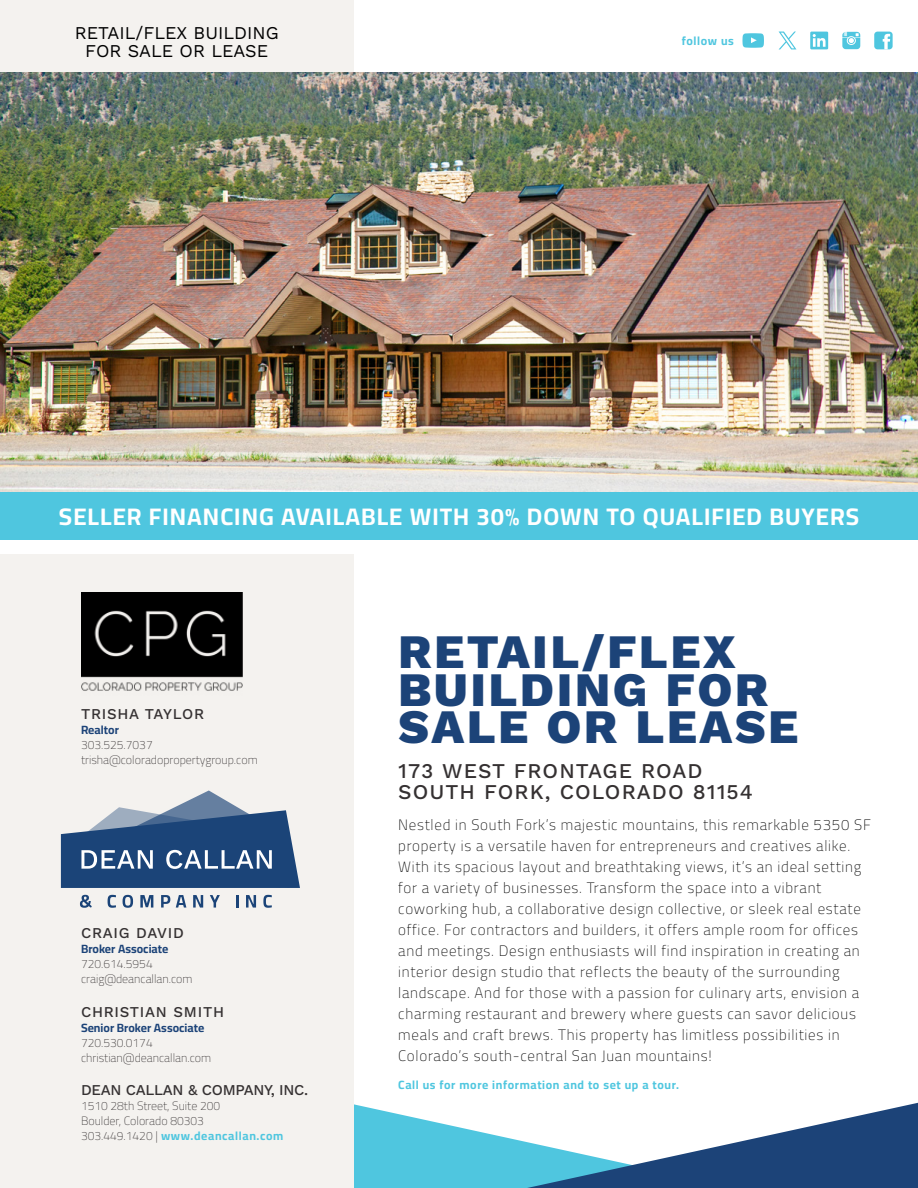
<style>
.page{position:relative;width:918px;height:1188px;background:#fff}
.page>*{position:absolute;margin:0;border:0;box-sizing:border-box;transform-origin:0 0}
.t1{font:800 48px/37.5px "Work Sans";letter-spacing:.05em;color:#1c4378}
.t2{font:24px "Cairo";letter-spacing:.04em;color:#fff}
.t3{font:500 21px/21px "Work Sans";letter-spacing:.05em;color:#353132}
.t4{font:18px/18px "Work Sans";color:#000;text-align:center}
.t5{font:15px/21px "Cairo";letter-spacing:.05em;color:#000}
.t6{font:500 15px "Work Sans";letter-spacing:.05em;color:#353132}
.t7{font:500 15px "Work Sans";letter-spacing:-.02em;color:#353132}
.t8{font:12px/15px "Cairo";color:#353132}
.t9{font:12px "Cairo";letter-spacing:.05em;color:#4fc6df}
.t10{font:12px "Cairo";color:#1c4378}
.s1{color:#4fc6df}
</style>
<div class="page">
<svg style="left:354px;top:1104px;width:173px;height:84px;fill:#4fc6df"></svg>
<div style="left:0;top:549px;width:354px;height:639px;background:#f4f2ef"></div>
<div style="left:0;top:0;width:354px;height:73px;background:#f4f2ef"></div>
<svg style="left:527px;top:1103px;width:391px;height:85px"></svg>
<img style="left:0;top:73px;width:918px;height:419px">
<div style="left:0;top:540px;width:354px;height:14px;background:#fff"></div>
<svg style="left:842px;top:32px;width:18px;height:17px"></svg>
<div style="left:810px;top:32px;width:18px;height:17px;background:#4fc6df"></div>
<svg style="left:813px;top:34px;width:13px;height:13px"></svg>
<div style="left:874px;top:32px;width:19px;height:17px;background:#4fc6df;border-radius:3px"></div>
<svg style="left:883px;top:34px;width:7px;height:15px"></svg>
<svg style="left:742px;top:33px;width:22px;height:15px"></svg>
<svg style="left:779px;top:32px;width:17px;height:17px"></svg>
<svg style="left:61px;top:791px;width:239px;height:97px"></svg>
<svg style="left:80px;top:895px;width:12px;height:13px"></svg>
<svg style="left:108px;top:895px;width:8px;height:13px"></svg>
<svg style="left:123px;top:895px;width:10px;height:13px"></svg>
<svg style="left:140px;top:895px;width:13px;height:13px"></svg>
<svg style="left:161px;top:895px;width:9px;height:13px"></svg>
<svg style="left:176px;top:895px;width:10px;height:13px"></svg>
<svg style="left:193px;top:895px;width:10px;height:13px"></svg>
<svg style="left:210px;top:895px;width:10px;height:13px"></svg>
<svg style="left:236px;top:895px;width:2px;height:13px"></svg>
<svg style="left:246px;top:895px;width:10px;height:13px"></svg>
<svg style="left:263px;top:895px;width:9px;height:13px"></svg>
<div style="left:0;top:492px;width:918px;height:48px;background:#4fc6df"></div>
<img style="left:81px;top:593px;width:162px;height:98px">
<p class="t4" style="left:75px;top:23px;width:205px">RETAIL/FLEX BUILDING<br>FOR SALE OR LEASE</p>
<p class="t9" style="left:682px;top:32px;width:54px">follow us</p>
<h2 class="t2" style="left:59px;top:499px;width:802px">SELLER FINANCING AVAILABLE WITH 30% DOWN TO QUALIFIED BUYERS</h2>
<p class="t6" style="left:81px;top:705px;width:125px">TRISHA TAYLOR</p>
<p class="t10" style="left:81px;top:720px;width:39px">Realtor</p>
<p class="t8" style="left:81px;top:737px;width:178px">303.525.7037 trisha@coloradopropertygroup.com</p>
<p class="t6" style="left:81px;top:924px;width:104px">CRAIG DAVID</p>
<p class="t10" style="left:81px;top:940px;width:89px">Broker Associate</p>
<p class="t8" style="left:81px;top:956px;width:113px">720.614.5954 craig@deancallan.com</p>
<p class="t6" style="left:81px;top:1003px;width:145px">CHRISTIAN SMITH</p>
<p class="t10" style="left:81px;top:1019px;width:125px">Senior Broker Associate</p>
<p class="t8" style="left:81px;top:1035px;width:132px">720.530.0174 christian@deancallan.com</p>
<p class="t7" style="left:81px;top:1081px;width:229px">DEAN CALLAN &amp; COMPANY, INC.</p>
<p class="t8" style="left:81px;top:1099px;width:204px">1510 28th Street, Suite 200<br>Boulder, Colorado 80303<br>303.449.1420 | <span class="s1">www.deancallan.com</span></p>
<h1 class="t1" style="left:398px;top:636px;width:401px">RETAIL/FLEX<br>BUILDING FOR<br>SALE OR LEASE</h1>
<h3 class="t3" style="left:398px;top:761px;width:356px">173 WEST FRONTAGE ROAD<br>SOUTH FORK, COLORADO 81154</h3>
<p class="t5" style="left:398px;top:815px;width:474px">Nestled in South Fork’s majestic mountains, this remarkable 5350 SF property is a versatile haven for entrepreneurs and creatives alike.<br>With its spacious layout and breathtaking views, it’s an ideal setting for a variety of businesses. Transform the space into a vibrant coworking hub, a collaborative design collective, or sleek real estate office. For contractors and builders, it offers ample room for offices and meetings. Design enthusiasts will find inspiration in creating an interior design studio that reflects the beauty of the surrounding landscape. And for those with a passion for culinary arts, envision a charming restaurant and brewery where guests can savor delicious meals and craft brews. This property has limitless possibilities in Colorado’s south-central San Juan mountains!</p>
<p class="t9" style="left:398px;top:1076px;width:282px">Call us for more information and to set up a tour.</p>
</div>
